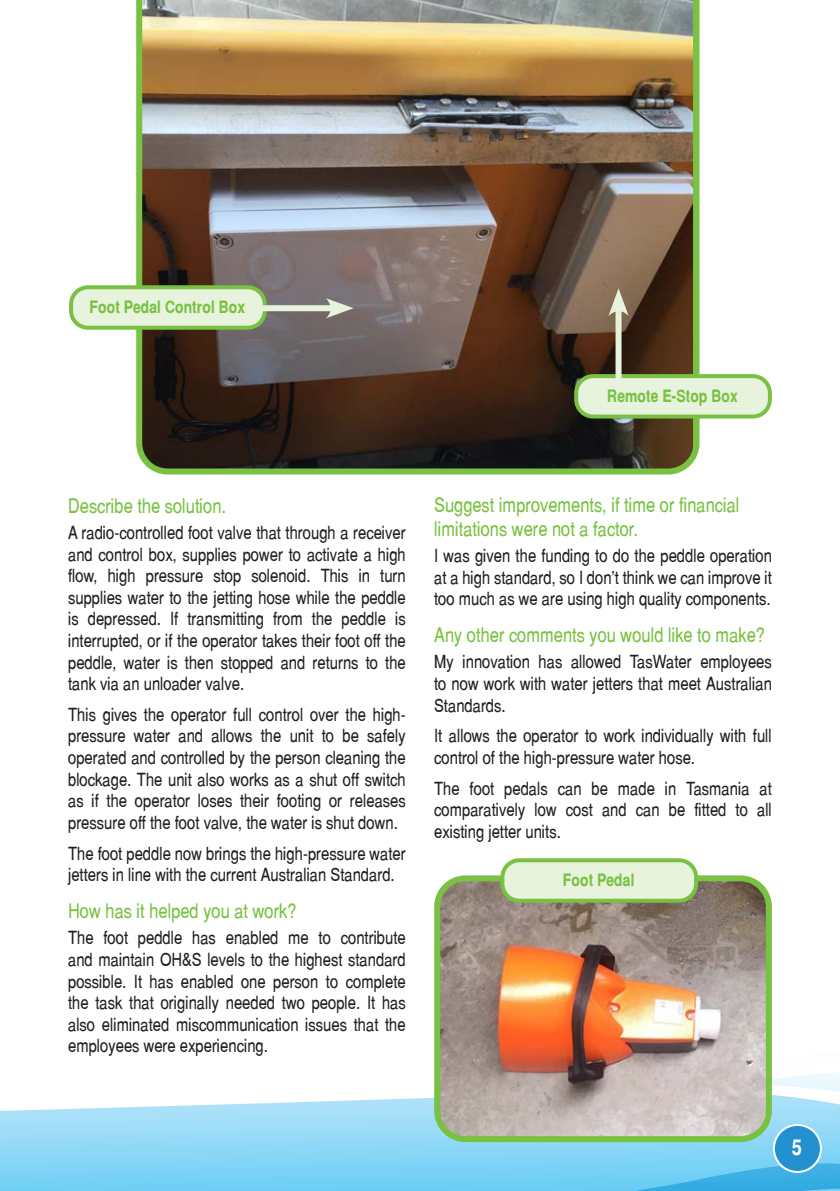
<style>
.page{position:relative;width:840px;height:1191px;background:#fff}
.page>*{position:absolute;margin:0;border:0;box-sizing:border-box;transform-origin:0 0}
.t1{font:700 22px "Switzerland Narrow";color:#fff}
.t2{font:20px/24px "Switzerland Narrow Plain";color:#79c142}
.t3{font:18px/21.6px "Switzerland Narrow Plain";color:#231f20;text-align:justify}
.t4{font:700 17px "Switzerland Narrow";color:#79c142}
</style>
<div class="page">
<svg style="left:0;top:1097px;width:839px;height:50px;background:#aae0f8"></svg>
<svg style="left:771px;top:1061px;width:68px;height:50px"></svg>
<svg style="left:0;top:1147px;width:839px;height:44px;background:#76cff4"></svg>
<img style="left:437px;top:882px;width:331px;height:257px">
<div style="left:434px;top:875px;width:337px;height:267px;border:6px solid #79c142;border-radius:28px"></div>
<img style="left:136px;top:0;width:563px;height:474px">
<div style="left:71px;top:287px;width:193px;height:41px;background:#e8f3de;border-radius:17px"></div>
<div style="left:69px;top:285px;width:197px;height:45px;border:4px solid #79c142;border-radius:17px"></div>
<div style="left:255px;top:305px;width:81px;height:6px;background:#e8f3de"></div>
<svg style="left:325px;top:298px;width:28px;height:20px"></svg>
<div style="left:576px;top:376px;width:193px;height:40px;background:#e8f3de;border-radius:17px"></div>
<div style="left:574px;top:374px;width:197px;height:44px;border:4px solid #79c142;border-radius:17px"></div>
<div style="left:615px;top:305px;width:6px;height:82px;background:#e8f3de"></div>
<svg style="left:608px;top:288px;width:20px;height:28px"></svg>
<div style="left:502px;top:860px;width:193px;height:40px;background:#e8f3de;border-radius:17px"></div>
<div style="left:500px;top:858px;width:197px;height:44px;border:4px solid #79c142;border-radius:17px"></div>
<div style="left:773px;top:1125px;width:47px;height:47px;background:#2391d0;border-radius:50%"></div>
<div style="left:772px;top:1124px;width:49px;height:49px;border:2px solid #fff;border-radius:50%"></div>
<p class="t4" style="left:90px;top:297px;width:157px">Foot Pedal Control Box</p>
<p class="t4" style="left:607px;top:385px;width:132px">Remote E-Stop Box</p>
<p class="t2" style="left:68px;top:493px;width:159px">Describe the solution.</p>
<p class="t3" style="left:68px;top:521px;width:339px">A radio-controlled foot valve that through a receiver and control box, supplies power to activate a high flow, high pressure stop solenoid. This in turn supplies water to the jetting hose while the peddle is depressed. If transmitting from the peddle is interrupted, or if the operator takes their foot off the peddle, water is then stopped and returns to the tank via an unloader valve.</p>
<p class="t3" style="left:68px;top:703px;width:339px">This gives the operator full control over the high&shy;pressure water and allows the unit to be safely operated and controlled by the person cleaning the blockage. The unit also works as a shut off switch as if the operator loses their footing or releases pressure off the foot valve, the water is shut down.</p>
<p class="t3" style="left:68px;top:842px;width:339px">The foot peddle now brings the high-pressure water jetters in line with the current Australian Standard.</p>
<p class="t2" style="left:68px;top:899px;width:230px">How has it helped you at work?</p>
<p class="t3" style="left:68px;top:927px;width:339px">The foot peddle has enabled me to contribute and maintain OH&amp;S levels to the highest standard possible. It has enabled one person to complete the task that originally needed two people. It has also eliminated miscommunication issues that the employees were experiencing.</p>
<p class="t2" style="left:434px;top:492px;width:306px">Suggest improvements, if time or financial limitations were not a factor.</p>
<p class="t3" style="left:434px;top:544px;width:339px">I was given the funding to do the peddle operation at a high standard, so I don’t think we can improve it too much as we are using high quality components.</p>
<p class="t2" style="left:434px;top:623px;width:332px">Any other comments you would like to make?</p>
<p class="t3" style="left:434px;top:651px;width:339px">My innovation has allowed TasWater employees to now work with water jetters that meet Australian Standards.</p>
<p class="t3" style="left:434px;top:725px;width:339px">It allows the operator to work individually with full control of the high-pressure water hose.</p>
<p class="t3" style="left:434px;top:777px;width:339px">The foot pedals can be made in Tasmania at comparatively low cost and can be fitted to all existing jetter units.</p>
<p class="t4" style="left:562px;top:869px;width:73px">Foot Pedal</p>
<p class="t1" style="left:791px;top:1134px;width:12px">5</p>
</div>
